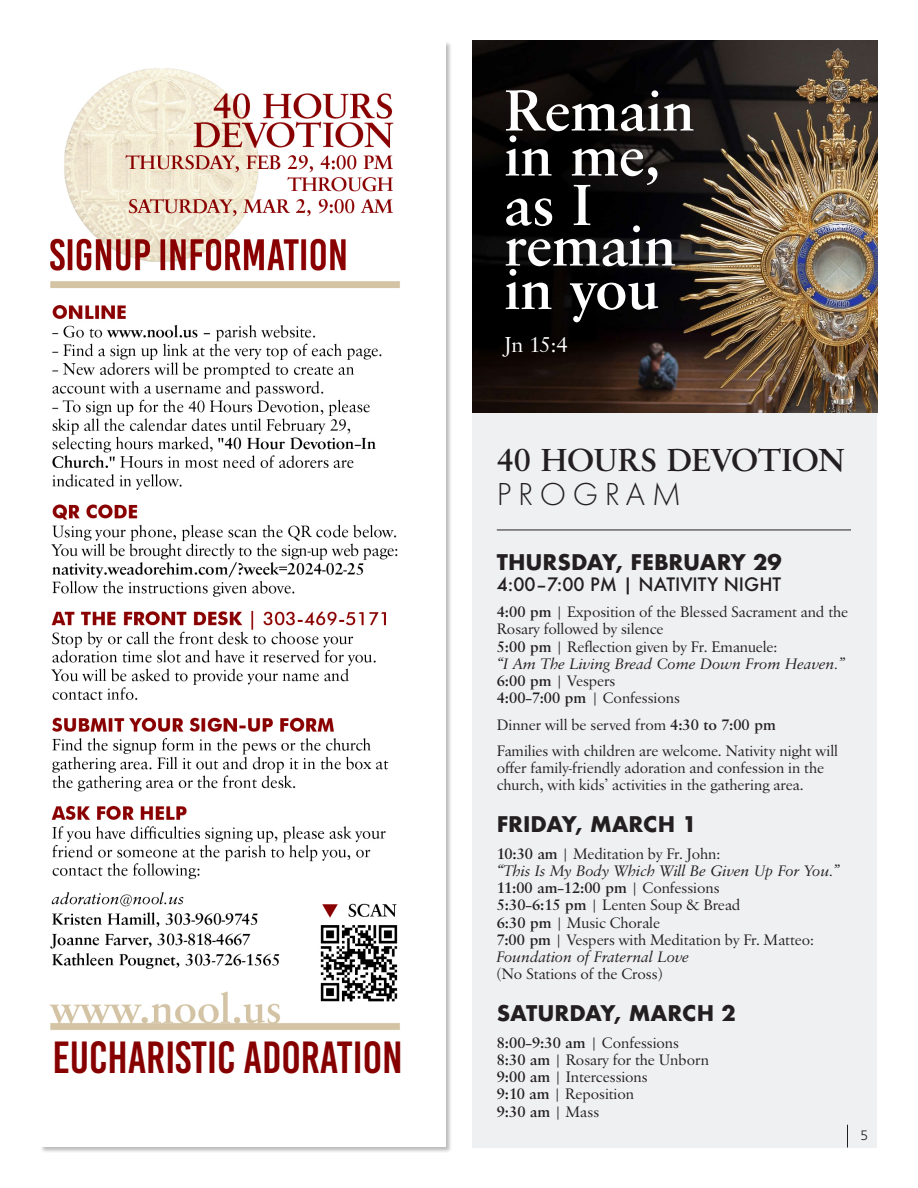
<style>
.page{position:relative;width:918px;height:1188px;background:#fff}
.page>*{position:absolute;margin:0;border:0;box-sizing:border-box;transform-origin:0 0}
.t1{font:700 60px "Savoy";color:#fff}
.t2{font:45px "Bebas Kai";color:#870000}
.t3{font:700 33px "Savoy";letter-spacing:-.005em;color:#231f20}
.t4{font:300 33px "Futura PT";letter-spacing:.2em;color:#231f20}
.t5{font:22.5px "Savoy";color:#fff}
.t6{font:700 21px "Futura";color:#231f20}
.t7{font:500 18px "Futura";color:#231f20}
.t8{font:300 16.5px "Verlag";color:#231f20}
.t9{font:15.75px/17.2px "Savoy";color:#231f20}
.t10{font:italic 15.75px/17.2px "Savoy";color:#231f20}
.t11{font:700 15.75px "Savoy";color:#231f20}
.s1{font-weight:700}
.s2{font-weight:700;font-style:normal}
.s3{font-style:normal}
.s4{font-weight:400}
.s5{font-style:italic}
</style>
<div class="page">
<div style="left:472px;top:413px;width:406px;height:735px;background:#eff0f2"></div>
<div style="left:40px;top:41px;width:412px;height:1112px;background:#231f20;opacity:.3"></div>
<img style="left:40px;top:41px;width:406px;height:1105px">
<img style="left:472px;top:40px;width:406px;height:373px">
<hr style="left:497px;top:530px;width:354px;height:1px;background:#231f20">
<p class="t2" style="left:52px;top:1033px;width:352px">EUCHARISTIC ADORATION</p>
<p class="t1" style="left:504px;top:75px;width:192px">Remain</p>
<p class="t1" style="left:504px;top:120px;width:158px">in me,</p>
<p class="t1" style="left:504px;top:170px;width:89px">as I</p>
<p class="t1" style="left:504px;top:210px;width:173px">remain</p>
<p class="t1" style="left:504px;top:254px;width:156px">in you</p>
<p class="t5" style="left:504px;top:332px;width:65px">Jn 15:4</p>
<p class="t3" style="left:497px;top:441px;width:349px">40 HOURS DEVOTION</p>
<p class="t4" style="left:497px;top:476px;width:186px">PROGRAM</p>
<p class="t6" style="left:497px;top:547px;width:286px">THURSDAY, FEBRUARY 29</p>
<p class="t7" style="left:497px;top:572px;width:286px">4:00–7:00 PM | NATIVITY NIGHT</p>
<p class="t9" style="left:497px;top:604px;width:353px"><span class="s1">4:00 pm</span> | Exposition of the Blessed Sacrament and the<br>Rosary followed by silence</p>
<p class="t10" style="left:497px;top:638px;width:350px"><span class="s2">5:00 pm</span> <span class="s3">| Reflection given by Fr. Emanuele:<br></span>“I Am The Living Bread Come Down From Heaven.”</p>
<p class="t9" style="left:497px;top:673px;width:120px"><span class="s1">6:00 pm</span> | Vespers</p>
<p class="t9" style="left:497px;top:690px;width:184px"><span class="s1">4:00–7:00 pm</span> | Confessions</p>
<p class="t9" style="left:497px;top:717px;width:281px">Dinner will be served from <span class="s1">4:30 to 7:00 pm</span></p>
<p class="t9" style="left:497px;top:743px;width:343px">Families with children are welcome. Nativity night will offer family-friendly adoration and confession in the church, with kids’ activities in the gathering area.</p>
<p class="t6" style="left:497px;top:809px;width:202px">FRIDAY, MARCH 1</p>
<p class="t10" style="left:497px;top:845px;width:345px"><span class="s2">10:30 am</span> <span class="s3">| Meditation by Fr. John:<br></span>“This Is My Body Which Will Be Given Up For You.”</p>
<p class="t11" style="left:497px;top:879px;width:224px">11:00 am–12:00 pm <span class="s4">| Confessions</span></p>
<p class="t9" style="left:497px;top:897px;width:245px"><span class="s1">5:30–6:15 pm</span> | Lenten Soup &amp; Bread</p>
<p class="t9" style="left:497px;top:915px;width:165px"><span class="s1">6:30 pm</span> | Music Chorale</p>
<p class="t9" style="left:497px;top:932px;width:319px"><span class="s1">7:00 pm</span> | Vespers with Meditation by Fr. Matteo:<br><span class="s5">Foundation of Fraternal Love</span></p>
<p class="t9" style="left:497px;top:966px;width:168px">(No Stations of the Cross)</p>
<p class="t6" style="left:497px;top:998px;width:240px">SATURDAY, MARCH 2</p>
<p class="t9" style="left:497px;top:1035px;width:184px"><span class="s1">8:00–9:30 am</span> | Confessions</p>
<p class="t9" style="left:497px;top:1052px;width:214px"><span class="s1">8:30 am</span> | Rosary for the Unborn</p>
<p class="t9" style="left:497px;top:1069px;width:152px"><span class="s1">9:00 am</span> | Intercessions</p>
<p class="t9" style="left:497px;top:1086px;width:139px"><span class="s1">9:10 am</span> | Reposition</p>
<p class="t11" style="left:497px;top:1102px;width:104px">9:30 am <span class="s4">| Mass</span></p>
<p class="t8" style="left:861px;top:1122px;width:9px">5</p>
</div>
